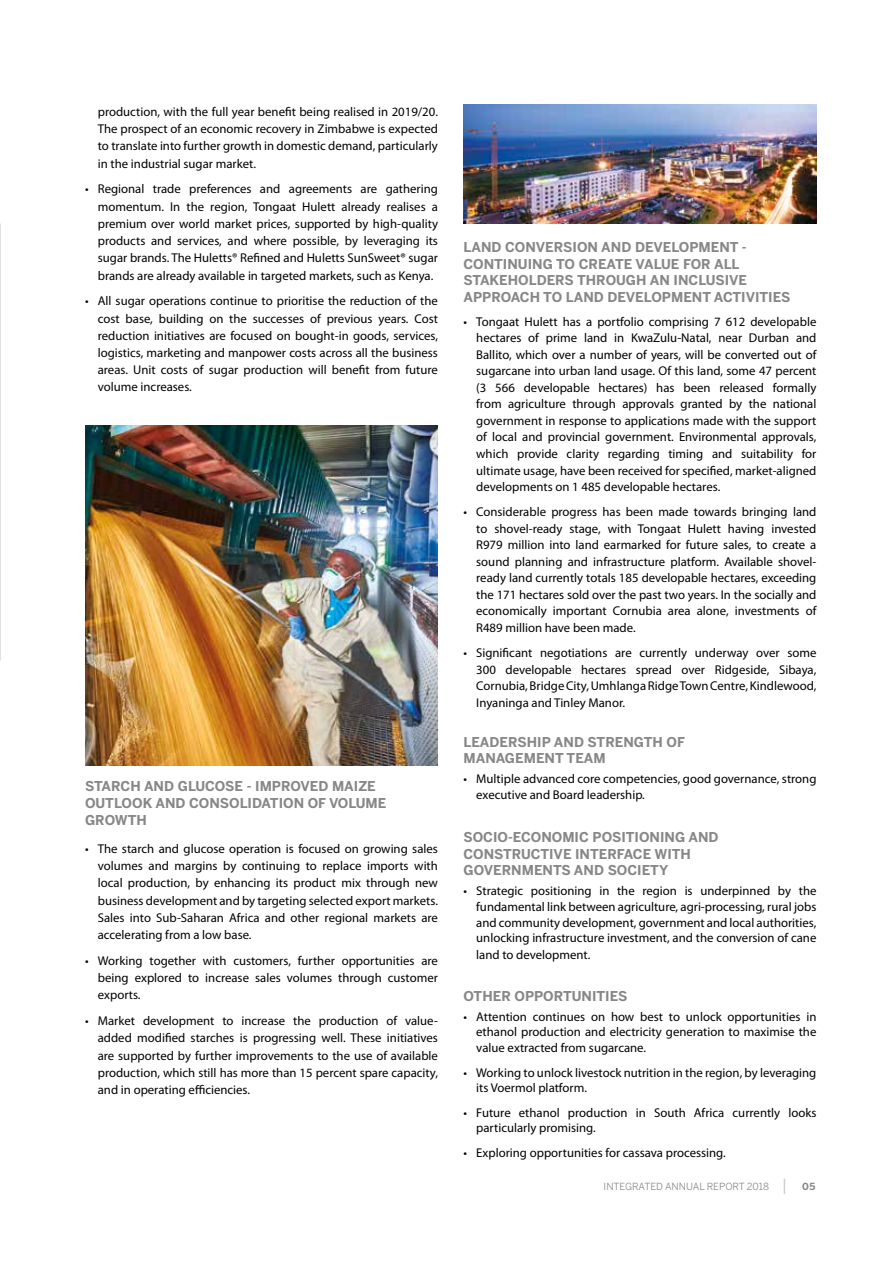
<style>
.page{position:relative;width:893px;height:1263px;background:#fff}
.page>*{position:absolute;margin:0;border:0;box-sizing:border-box;transform-origin:0 0}
.t1{font:700 13.5px/16.5px "Benton Sans";color:#878787}
.t2{font:12.75px/17.2px "Myriad Pro";color:#000;text-align:justify}
.t3{font:9.75px "Benton Sans";color:#878787}
.t4{font:700 9.75px "Benton Sans";color:#878787}
</style>
<div class="page">
<svg style="left:784px;top:1179px;width:1px;height:15px"></svg>
<img style="left:0;top:224px;width:1px;height:436px">
<img style="left:85px;top:425px;width:353px;height:340px">
<img style="left:463px;top:105px;width:353px;height:118px">
<p class="t2" style="left:98px;top:103px;width:342px">production, with the full year benefit being realised in 2019/20.<br>The prospect of an economic recovery in Zimbabwe is expected to translate into further growth in domestic demand, particularly in the industrial sugar market.</p>
<p class="t2" style="left:98px;top:181px;width:342px;text-indent:-13px">• Regional trade preferences and agreements are gathering momentum. In the region, Tongaat Hulett already realises a premium over world market prices, supported by high-quality products and services, and where possible, by leveraging its sugar brands. The Huletts® Refined and Huletts SunSweet® sugar brands are already available in targeted markets, such as Kenya.</p>
<p class="t2" style="left:98px;top:293px;width:342px;text-indent:-13px">• All sugar operations continue to prioritise the reduction of the cost base, building on the successes of previous years. Cost reduction initiatives are focused on bought-in goods, services, logistics, marketing and manpower costs across all the business areas. Unit costs of sugar production will benefit from future volume increases.</p>
<p class="t1" style="left:85px;top:777px;width:303px;line-height:17.2px">STARCH AND GLUCOSE - IMPROVED MAIZE<br>OUTLOOK AND CONSOLIDATION OF VOLUME<br>GROWTH</p>
<p class="t2" style="left:98px;top:840px;width:342px;text-indent:-13px">• The starch and glucose operation is focused on growing sales volumes and margins by continuing to replace imports with local production, by enhancing its product mix through new business development and by targeting selected export markets.<br>Sales into Sub-Saharan Africa and other regional markets are accelerating from a low base.</p>
<p class="t2" style="left:98px;top:952px;width:342px;text-indent:-13px">• Working together with customers, further opportunities are being explored to increase sales volumes through customer exports.</p>
<p class="t2" style="left:98px;top:1012px;width:342px;text-indent:-13px">• Market development to increase the production of value&shy;added modified starches is progressing well. These initiatives are supported by further improvements to the use of available production, which still has more than 15 percent spare capacity, and in operating efficiencies.</p>
<p class="t1" style="left:463px;top:239px;width:328px">LAND CONVERSION AND DEVELOPMENT - CONTINUING TO CREATE VALUE FOR ALL STAKEHOLDERS THROUGH AN INCLUSIVE APPROACH TO LAND DEVELOPMENT ACTIVITIES</p>
<p class="t2" style="left:476px;top:313px;width:342px;line-height:16.5px;text-indent:-13px">• Tongaat Hulett has a portfolio comprising 7 612 developable hectares of prime land in KwaZulu-Natal, near Durban and Ballito, which over a number of years, will be converted out of sugarcane into urban land usage. Of this land, some 47 percent (3 566 developable hectares) has been released formally from agriculture through approvals granted by the national government in response to applications made with the support of local and provincial government. Environmental approvals, which provide clarity regarding timing and suitability for ultimate usage, have been received for specified, market-aligned developments on 1 485 developable hectares.</p>
<p class="t2" style="left:476px;top:504px;width:342px;line-height:16.5px;text-indent:-13px">• Considerable progress has been made towards bringing land to shovel-ready stage, with Tongaat Hulett having invested R979 million into land earmarked for future sales, to create a sound planning and infrastructure platform. Available shovel&shy;ready land currently totals 185 developable hectares, exceeding the 171 hectares sold over the past two years. In the socially and economically important Cornubia area alone, investments of R489 million have been made.</p>
<p class="t2" style="left:476px;top:645px;width:342px;line-height:16.5px;text-indent:-13px">• Significant negotiations are currently underway over some 300 developable hectares spread over Ridgeside, Sibaya, Cornubia, Bridge City, Umhlanga Ridge Town Centre, Kindlewood, Inyaninga and Tinley Manor.</p>
<p class="t1" style="left:463px;top:733px;width:223px">LEADERSHIP AND STRENGTH OF<br>MANAGEMENT TEAM</p>
<p class="t2" style="left:476px;top:771px;width:342px;line-height:15.8px;text-indent:-13px">• Multiple advanced core competencies, good governance, strong executive and Board leadership.</p>
<p class="t1" style="left:463px;top:829px;width:257px">SOCIO-ECONOMIC POSITIONING AND<br>CONSTRUCTIVE INTERFACE WITH<br>GOVERNMENTS AND SOCIETY</p>
<p class="t2" style="left:476px;top:883px;width:342px;line-height:15.9px;text-indent:-13px">• Strategic positioning in the region is underpinned by the fundamental link between agriculture, agri-processing, rural jobs and community development, government and local authorities, unlocking infrastructure investment, and the conversion of cane land to development.</p>
<p class="t1" style="left:463px;top:987px;width:165px">OTHER OPPORTUNITIES</p>
<p class="t2" style="left:476px;top:1009px;width:342px;line-height:15.8px;text-indent:-13px">• Attention continues on how best to unlock opportunities in ethanol production and electricity generation to maximise the value extracted from sugarcane.</p>
<p class="t2" style="left:476px;top:1064px;width:342px;line-height:15.8px;text-indent:-13px">• Working to unlock livestock nutrition in the region, by leveraging its Voermol platform.</p>
<p class="t2" style="left:476px;top:1105px;width:342px;line-height:15.8px;text-indent:-13px">• Future ethanol production in South Africa currently looks particularly promising.</p>
<p class="t2" style="left:463px;top:1144px;width:264px">• Exploring opportunities for cassava processing.</p>
<p class="t3" style="left:604px;top:1181px;width:167px">INTEGRATED ANNUAL REPORT 2018</p>
<p class="t4" style="left:802px;top:1181px;width:15px">05</p>
</div>
